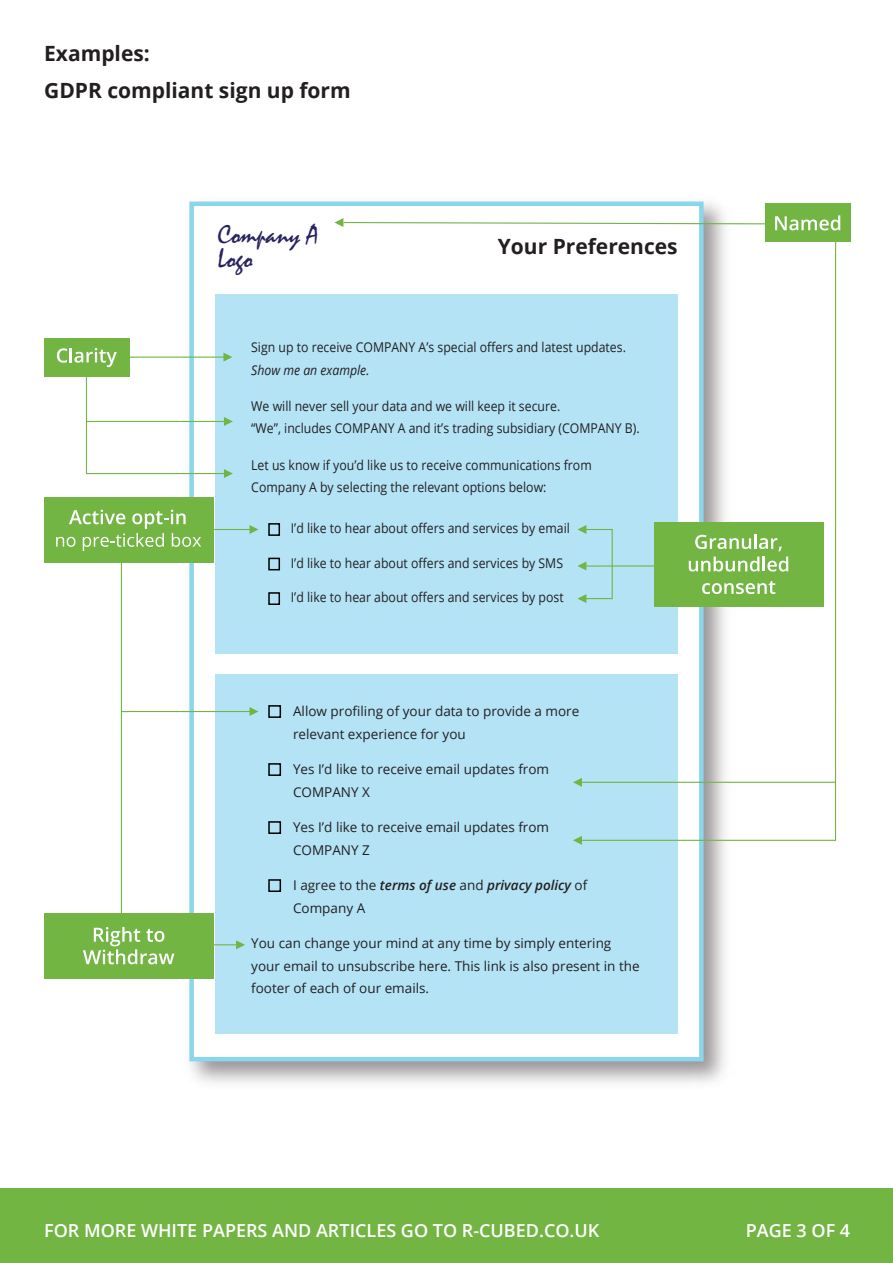
<style>
.page{position:relative;width:893px;height:1263px;background:#fff}
.page>*{position:absolute;margin:0;border:0;box-sizing:border-box;transform-origin:0 0}
.t1{font:27px/24px "Mistral";color:#272361}
.t2{font:700 21px/36.9px "Open Sans";color:#231f20}
.t3{font:600 18px "Open Sans";color:#fff}
.t4{font:13.5px/22.5px "Open Sans";color:#231f20;scale:.91 1}
.t5{font:13.5px/22.5px "Open Sans";color:#231f20}
.t6{font:italic 13.5px "Open Sans";color:#231f20;scale:.91 1}
.s1{font-weight:600;font-style:italic}
</style>
<div class="page">
<div style="left:0;top:1188px;width:893px;height:75px;background:#72b543"></div>
<img style="left:176px;top:201px;width:549px;height:882px">
<div style="left:189px;top:202px;width:515px;height:859px;background:#fff;border:4px solid #8bd5ed"></div>
<div style="left:215px;top:294px;width:463px;height:359px;background:#b4e3f6"></div>
<div style="left:268px;top:523px;width:12px;height:13px;border:2px solid #000"></div>
<div style="left:268px;top:558px;width:12px;height:12px;border:2px solid #000"></div>
<div style="left:268px;top:592px;width:12px;height:13px;border:2px solid #000"></div>
<div style="left:215px;top:674px;width:463px;height:360px;background:#b4e3f6"></div>
<div style="left:268px;top:821px;width:13px;height:13px;border:2px solid #000"></div>
<div style="left:268px;top:879px;width:13px;height:13px;border:2px solid #000"></div>
<div style="left:268px;top:705px;width:13px;height:13px;border:2px solid #000"></div>
<div style="left:268px;top:763px;width:13px;height:13px;border:2px solid #000"></div>
<div style="left:44px;top:338px;width:86px;height:38px;background:#72b543"></div>
<svg style="left:57px;top:348px;width:60px;height:19px"></svg>
<div style="left:44px;top:498px;width:169px;height:65px;background:#72b543"></div>
<svg style="left:56px;top:510px;width:145px;height:41px"></svg>
<div style="left:44px;top:913px;width:169px;height:65px;background:#72b543"></div>
<svg style="left:83px;top:927px;width:91px;height:37px"></svg>
<div style="left:765px;top:204px;width:85px;height:38px;background:#72b543"></div>
<svg style="left:575px;top:241px;width:262px;height:600px"></svg>
<hr style="left:576px;top:782px;width:259px;height:1px;background:#71b544">
<hr style="left:123px;top:357px;width:103px;height:1px;background:#71b544">
<hr style="left:205px;top:529px;width:46px;height:1px;background:#71b544">
<hr style="left:123px;top:711px;width:128px;height:1px;background:#71b544">
<hr style="left:197px;top:944px;width:41px;height:1px;background:#71b544">
<hr style="left:121px;top:556px;width:1px;height:361px;background:#71b544">
<svg style="left:334px;top:215px;width:506px;height:15px"></svg>
<svg style="left:577px;top:525px;width:86px;height:78px"></svg>
<svg style="left:573px;top:836px;width:9px;height:9px"></svg>
<svg style="left:236px;top:940px;width:9px;height:9px"></svg>
<svg style="left:250px;top:707px;width:8px;height:9px"></svg>
<svg style="left:250px;top:525px;width:8px;height:9px"></svg>
<svg style="left:85px;top:375px;width:148px;height:103px"></svg>
<svg style="left:223px;top:353px;width:9px;height:9px"></svg>
<svg style="left:573px;top:778px;width:9px;height:9px"></svg>
<h2 class="t2" style="left:44px;top:34px;width:308px">Examples:<br>GDPR compliant sign up form</h2>
<h1 class="t1" style="left:218px;top:223px;width:102px">Company A<br>Logo</h1>
<h2 class="t2" style="left:498px;top:227px;width:181px">Your Preferences</h2>
<p class="t4" style="left:251px;top:336px;width:413px">Sign up to receive COMPANY A’s special offers and latest updates.</p>
<p class="t6" style="left:251px;top:360px;width:131px">Show me an example.</p>
<p class="t4" style="left:251px;top:394px;width:428px">We will never sell your data and we will keep it secure.<br>“We”, includes COMPANY A and it’s trading subsidiary (COMPANY B).</p>
<p class="t4" style="left:251px;top:453px;width:376px">Let us know if you’d like us to receive communications from<br>Company A by selecting the relevant options below:</p>
<p class="t4" style="left:291px;top:517px;width:308px">I’d like to hear about offers and services by email</p>
<p class="t4" style="left:291px;top:551px;width:301px">I’d like to hear about offers and services by SMS</p>
<p class="t4" style="left:291px;top:586px;width:301px">I’d like to hear about offers and services by post</p>
<p class="t5" style="left:293px;top:700px;width:288px">Allow profiling of your data to provide a more relevant experience for you</p>
<p class="t5" style="left:293px;top:758px;width:258px">Yes I’d like to receive email updates from<br>COMPANY X</p>
<p class="t5" style="left:293px;top:816px;width:258px">Yes I’d like to receive email updates from<br>COMPANY Z</p>
<p class="t5" style="left:293px;top:874px;width:296px">I agree to the <span class="s1">terms of use</span> and <span class="s1">privacy policy</span> of<br>Company A</p>
<p class="t5" style="left:251px;top:932px;width:390px">You can change your mind at any time by simply entering your email to unsubscribe here. This link is also present in the footer of each of our emails.</p>
<h3 class="t3" style="left:44px;top:1218px;width:557px">FOR MORE WHITE PAPERS AND ARTICLES GO TO R-CUBED.CO.UK</h3>
<h3 class="t3" style="left:746px;top:1218px;width:106px">PAGE 3 OF 4</h3>
</div>
